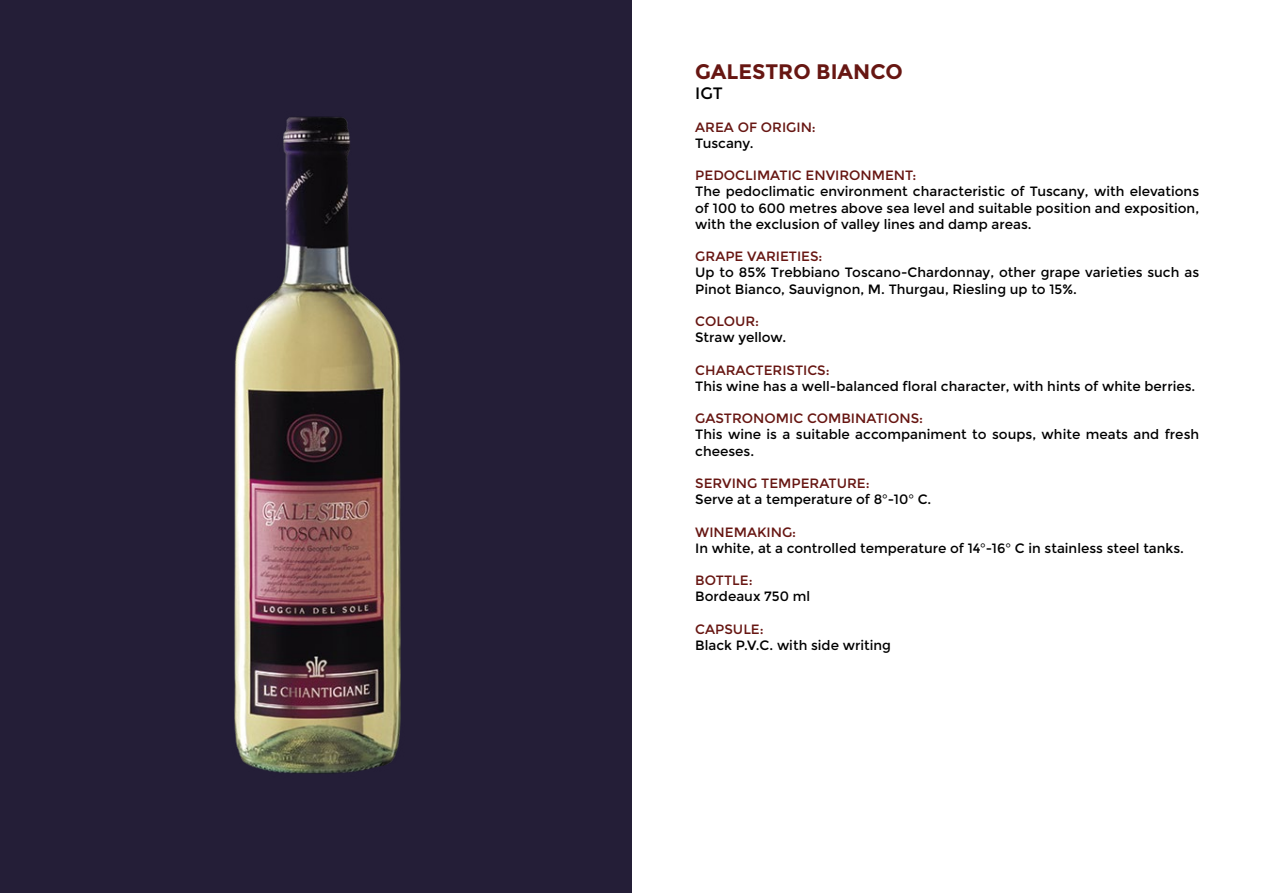
<style>
.page{position:relative;width:1263px;height:893px;background:#fff}
.page>*{position:absolute;margin:0;border:0;box-sizing:border-box;transform-origin:0 0}
.t1{font:700 21px "Montserrat";color:#671612}
.t2{font:16.5px "Montserrat";color:#000}
.t3{font:13.5px/16.2px "Montserrat";color:#000}
.t4{font:13.5px "Montserrat";color:#671612}
</style>
<div class="page">
<div style="left:0;top:0;width:631px;height:893px;background:#241e37"></div>
<img style="left:234px;top:116px;width:167px;height:658px">
<h1 class="t1" style="left:695px;top:59px;width:209px">GALESTRO BIANCO</h1>
<p class="t2" style="left:695px;top:84px;width:29px">IGT</p>
<p class="t4" style="left:695px;top:119px;width:122px">AREA OF ORIGIN:</p>
<p class="t3" style="left:695px;top:135px;width:60px">Tuscany.</p>
<p class="t4" style="left:695px;top:168px;width:223px">PEDOCLIMATIC ENVIRONMENT:</p>
<p class="t3" style="left:695px;top:184px;width:505px;text-align:justify">The pedoclimatic environment characteristic of Tuscany, with elevations of 100 to 600 metres above sea level and suitable position and exposition, with the exclusion of valley lines and damp areas.</p>
<p class="t4" style="left:695px;top:249px;width:129px">GRAPE VARIETIES:</p>
<p class="t3" style="left:695px;top:265px;width:505px">Up to 85% Trebbiano Toscano-Chardonnay, other grape varieties such as<br>Pinot Bianco, Sauvignon, M. Thurgau, Riesling up to 15%.</p>
<p class="t4" style="left:695px;top:313px;width:65px">COLOUR:</p>
<p class="t3" style="left:695px;top:329px;width:93px">Straw yellow.</p>
<p class="t4" style="left:695px;top:362px;width:136px">CHARACTERISTICS:</p>
<p class="t3" style="left:695px;top:378px;width:502px">This wine has a well-balanced floral character, with hints of white berries.</p>
<p class="t4" style="left:695px;top:411px;width:229px">GASTRONOMIC COMBINATIONS:</p>
<p class="t3" style="left:695px;top:427px;width:505px">This wine is a suitable accompaniment to soups, white meats and fresh cheeses.</p>
<p class="t4" style="left:695px;top:475px;width:176px">SERVING TEMPERATURE:</p>
<p class="t3" style="left:695px;top:491px;width:238px">Serve at a temperature of 8°-10° C.</p>
<p class="t4" style="left:695px;top:524px;width:102px">WINEMAKING:</p>
<p class="t3" style="left:695px;top:540px;width:490px">In white, at a controlled temperature of 14°-16° C in stainless steel tanks.</p>
<p class="t4" style="left:695px;top:573px;width:59px">BOTTLE:</p>
<p class="t3" style="left:695px;top:589px;width:116px">Bordeaux 750 ml</p>
<p class="t4" style="left:695px;top:621px;width:70px">CAPSULE:</p>
<p class="t3" style="left:695px;top:637px;width:197px">Black P.V.C. with side writing</p>
</div>
